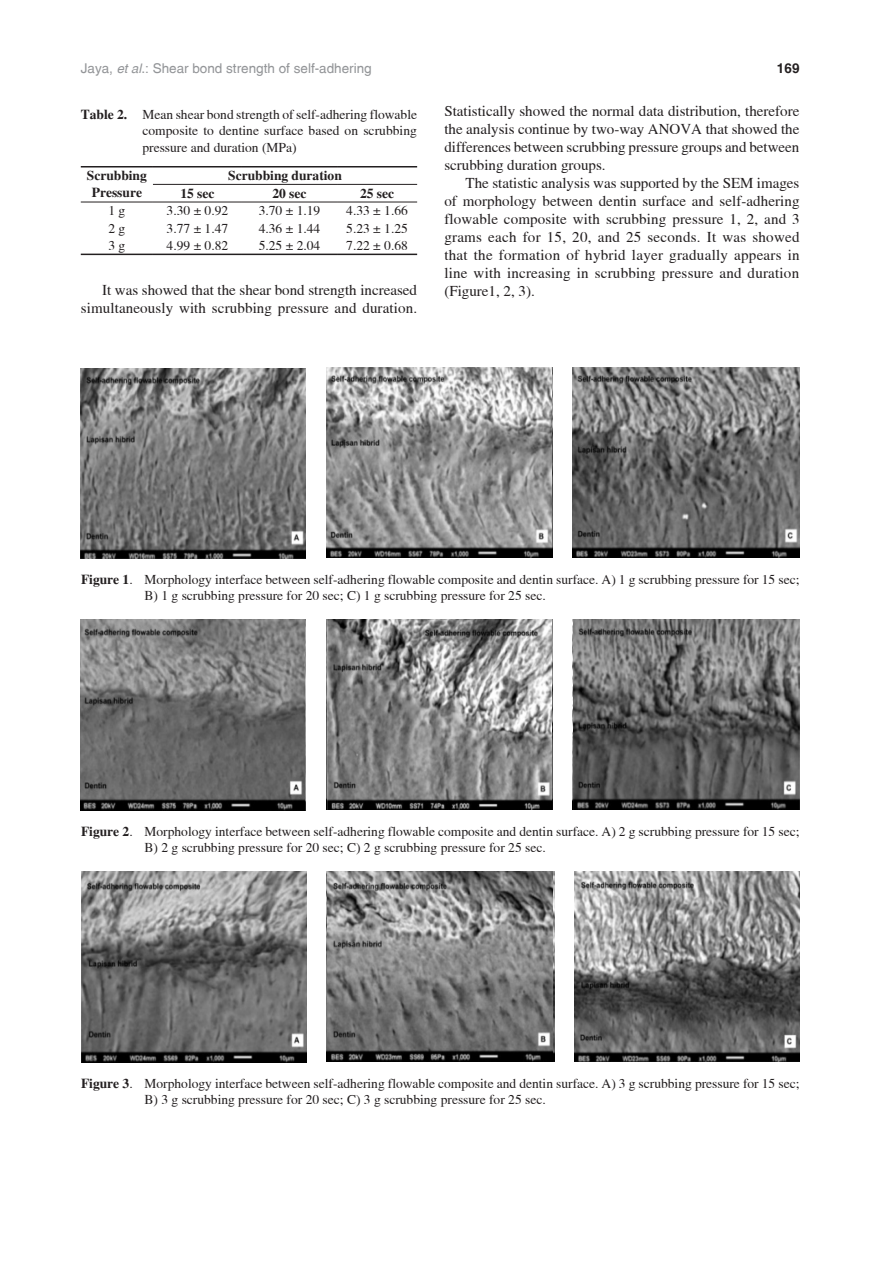
<style>
.page{position:relative;width:893px;height:1263px;background:#fff}
.page>*{position:absolute;margin:0;border:0;box-sizing:border-box;transform-origin:0 0}
.Body_text{font:15px/18px "Tribune";color:#231f20;text-align:justify}
.Gambar_kop{font:13.5px/16.2px "Tribune";color:#231f20}
.Tabel-cop{font:13.5px/16.2px "Tribune";letter-spacing:.005em;color:#231f20;text-align:justify}
.Tabel-Tek{font:13.5px "Tribune";color:#231f20}
.Tabel-Tek-2{font:700 13.5px/16.5px "Tribune";color:#231f20;text-align:center}
.t1{font:13.5px "New Zurica";color:#939598}
.t2{font:700 13.5px "New Zurica";color:#231f20}
.s1{font-style:italic}
.s2{font-weight:700}
</style>
<div class="page">
<img style="left:81px;top:368px;width:225px;height:190px">
<img style="left:326px;top:367px;width:226px;height:191px">
<img style="left:572px;top:367px;width:227px;height:191px">
<img style="left:81px;top:620px;width:225px;height:190px">
<img style="left:326px;top:619px;width:227px;height:190px">
<img style="left:573px;top:619px;width:226px;height:191px">
<img style="left:81px;top:872px;width:226px;height:190px">
<img style="left:327px;top:871px;width:228px;height:190px">
<img style="left:574px;top:872px;width:225px;height:189px">
<hr style="left:81px;top:166px;width:72px;height:1px;background:#231f20">
<hr style="left:153px;top:166px;width:89px;height:1px;background:#231f20">
<hr style="left:242px;top:166px;width:95px;height:1px;background:#231f20">
<hr style="left:337px;top:166px;width:80px;height:1px;background:#231f20">
<hr style="left:81px;top:254px;width:72px;height:1px;background:#231f20">
<hr style="left:153px;top:254px;width:89px;height:1px;background:#231f20">
<hr style="left:242px;top:254px;width:95px;height:1px;background:#231f20">
<hr style="left:337px;top:254px;width:80px;height:1px;background:#231f20">
<hr style="left:153px;top:184px;width:89px;height:1px;background:#231f20">
<hr style="left:242px;top:184px;width:95px;height:1px;background:#231f20">
<hr style="left:337px;top:184px;width:80px;height:1px;background:#231f20">
<hr style="left:81px;top:202px;width:72px;height:1px;background:#231f20">
<hr style="left:153px;top:202px;width:89px;height:1px;background:#231f20">
<hr style="left:242px;top:202px;width:95px;height:1px;background:#231f20">
<hr style="left:337px;top:202px;width:80px;height:1px;background:#231f20">
<p class="t1" style="left:81px;top:60px;width:292px">Jaya, <span class="s1">et al</span>.: Shear bond strength of self-adhering</p>
<p class="t2" style="left:777px;top:60px;width:24px">169</p>
<p class="Tabel-cop" style="left:142px;top:106px;width:276px;text-indent:-62px"><span class="s2">Table 2.</span> Mean shear bond strength of self-adhering flowable composite to dentine surface based on scrubbing pressure and duration (MPa)</p>
<p class="Tabel-Tek-2" style="left:87px;top:167px;width:62px">Scrubbing<br>Pressure</p>
<p class="Tabel-Tek-2" style="left:228px;top:167px;width:115px">Scrubbing duration</p>
<p class="Tabel-Tek-2" style="left:180px;top:185px;width:36px">15 sec</p>
<p class="Tabel-Tek-2" style="left:272px;top:185px;width:36px">20 sec</p>
<p class="Tabel-Tek-2" style="left:360px;top:185px;width:36px">25 sec</p>
<p class="Tabel-Tek" style="left:108px;top:203px;width:18px">1 g</p>
<p class="Tabel-Tek" style="left:167px;top:203px;width:63px">3.30 ± 0.92</p>
<p class="Tabel-Tek" style="left:259px;top:203px;width:63px">3.70 ± 1.19</p>
<p class="Tabel-Tek" style="left:346px;top:203px;width:63px">4.33 ± 1.66</p>
<p class="Tabel-Tek" style="left:108px;top:220px;width:18px">2 g</p>
<p class="Tabel-Tek" style="left:167px;top:220px;width:63px">3.77 ± 1.47</p>
<p class="Tabel-Tek" style="left:259px;top:220px;width:63px">4.36 ± 1.44</p>
<p class="Tabel-Tek" style="left:346px;top:220px;width:63px">5.23 ± 1.25</p>
<p class="Tabel-Tek" style="left:108px;top:237px;width:18px">3 g</p>
<p class="Tabel-Tek" style="left:167px;top:237px;width:63px">4.99 ± 0.82</p>
<p class="Tabel-Tek" style="left:259px;top:237px;width:63px">5.25 ± 2.04</p>
<p class="Tabel-Tek" style="left:346px;top:237px;width:63px">7.22 ± 0.68</p>
<p class="Body_text" style="left:81px;top:280px;width:338px;text-align:right">It was showed that the shear bond strength increased simultaneously with scrubbing pressure and duration.</p>
<p class="Body_text" style="left:444px;top:102px;width:357px">Statistically showed the normal data distribution, therefore the analysis continue by two-way ANOVA that showed the differences between scrubbing pressure groups and between scrubbing duration groups.</p>
<p class="Body_text" style="left:444px;top:174px;width:357px;text-indent:21px">The statistic analysis was supported by the SEM images of morphology between dentin surface and self-adhering flowable composite with scrubbing pressure 1, 2, and 3 grams each for 15, 20, and 25 seconds. It was showed that the formation of hybrid layer gradually appears in line with increasing in scrubbing pressure and duration (Figure1, 2, 3).</p>
<p class="Gambar_kop" style="left:145px;top:571px;width:656px;text-indent:-64px"><span class="s2">Figure 1</span>. Morphology interface between self-adhering flowable composite and dentin surface. A) 1 g scrubbing pressure for 15 sec;<br>B) 1 g scrubbing pressure for 20 sec; C) 1 g scrubbing pressure for 25 sec.</p>
<p class="Gambar_kop" style="left:145px;top:823px;width:656px;text-indent:-64px"><span class="s2">Figure 2</span>. Morphology interface between self-adhering flowable composite and dentin surface. A) 2 g scrubbing pressure for 15 sec;<br>B) 2 g scrubbing pressure for 20 sec; C) 2 g scrubbing pressure for 25 sec.</p>
<p class="Gambar_kop" style="left:145px;top:1075px;width:656px;text-indent:-64px"><span class="s2">Figure 3</span>. Morphology interface between self-adhering flowable composite and dentin surface. A) 3 g scrubbing pressure for 15 sec;<br>B) 3 g scrubbing pressure for 20 sec; C) 3 g scrubbing pressure for 25 sec.</p>
</div>
